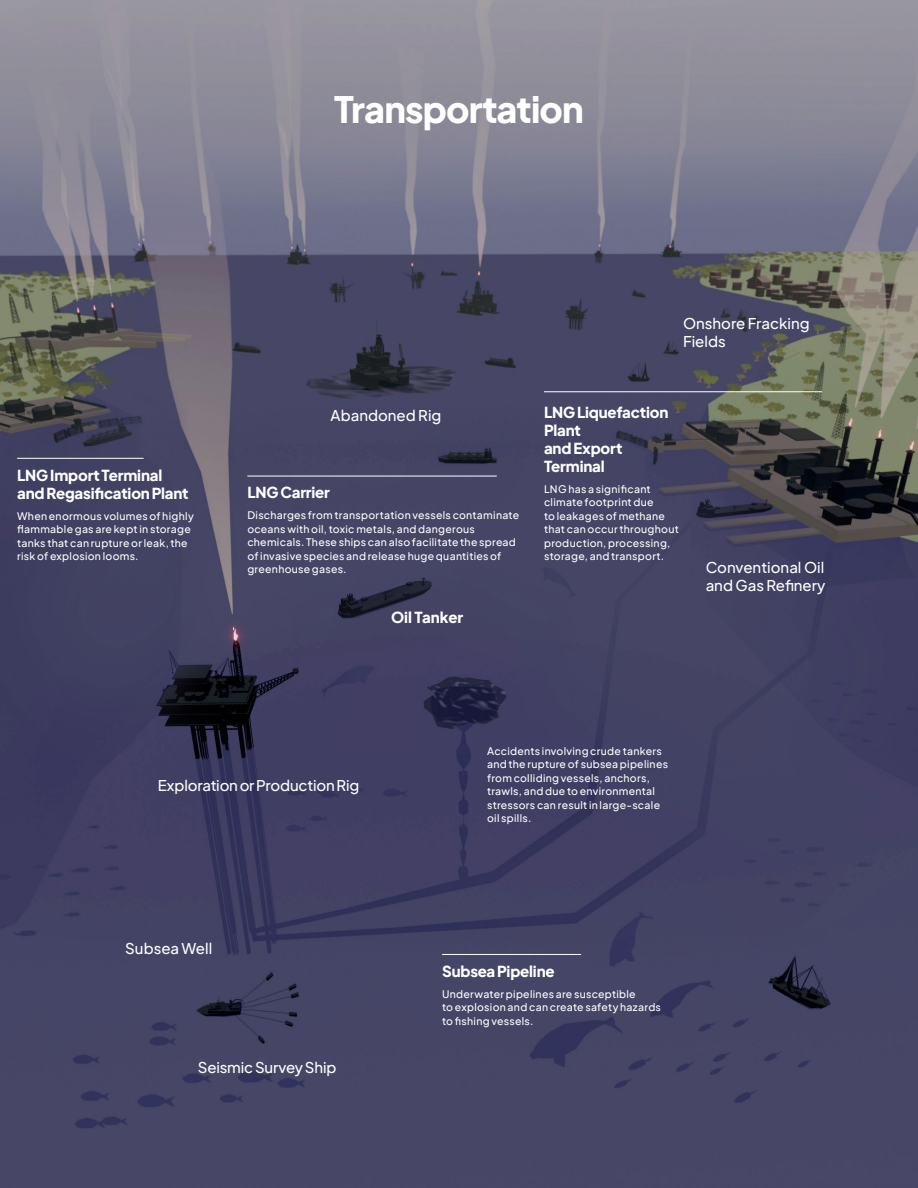
<style>
.page{position:relative;width:918px;height:1188px;background:#fff}
.page>*{position:absolute;margin:0;border:0;box-sizing:border-box;transform-origin:0 0}
.t1{font:800 36px "Plus Jakarta Sans";letter-spacing:-.025em;color:#fff}
.t2{font:500 15px/18px "Plus Jakarta Sans";color:#fff}
.t3{font:800 15px/18px "Plus Jakarta Sans";letter-spacing:-.01em;color:#fff}
.t4{font:500 10.5px/13.5px "Plus Jakarta Sans";letter-spacing:.025em;color:#fff}
</style>
<div class="page">
<img style="left:0;top:0;width:918px;height:1188px">
<hr style="left:17px;top:458px;width:127px;height:1px;background:#fff">
<hr style="left:544px;top:391px;width:278px;height:1px;background:#fff">
<hr style="left:247px;top:476px;width:250px;height:1px;background:#fff">
<hr style="left:442px;top:954px;width:139px;height:1px;background:#fff">
<h1 class="t1" style="left:334px;top:76px;width:251px">Transportation</h1>
<h2 class="t3" style="left:17px;top:465px;width:173px">LNG Import Terminal and Regasification Plant</h2>
<p class="t4" style="left:17px;top:508px;width:178px">When enormous volumes of highly flammable gas are kept in storage tanks that can rupture or leak, the risk of explosion looms.</p>
<h2 class="t2" style="left:331px;top:405px;width:112px">Abandoned Rig</h2>
<h2 class="t3" style="left:247px;top:482px;width:84px">LNG Carrier</h2>
<p class="t4" style="left:247px;top:507px;width:273px">Discharges from transportation vessels contaminate oceans with oil, toxic metals, and dangerous chemicals. These ships can also facilitate the spread of invasive species and release huge quantities of greenhouse gases.</p>
<h2 class="t3" style="left:391px;top:607px;width:74px">Oil Tanker</h2>
<h2 class="t2" style="left:683px;top:312px;width:128px">Onshore Fracking<br>Fields</h2>
<h2 class="t3" style="left:544px;top:402px;width:126px">LNG Liquefaction<br>Plant<br>and Export<br>Terminal</h2>
<p class="t4" style="left:544px;top:481px;width:136px">LNG has a significant climate footprint due<br>to leakages of methane that can occur throughout production, processing, storage, and transport.</p>
<h2 class="t2" style="left:706px;top:556px;width:121px">Conventional Oil and Gas Refinery</h2>
<h2 class="t2" style="left:158px;top:775px;width:203px">Exploration or Production Rig</h2>
<h2 class="t2" style="left:125px;top:938px;width:88px">Subsea Well</h2>
<h2 class="t2" style="left:198px;top:1056px;width:140px">Seismic Survey Ship</h2>
<p class="t4" style="left:487px;top:743px;width:183px">Accidents involving crude tankers and the rupture of subsea pipelines from colliding vessels, anchors, trawls, and due to environmental stressors can result in large-scale oil spills.</p>
<h2 class="t3" style="left:442px;top:961px;width:114px">Subsea Pipeline</h2>
<p class="t4" style="left:442px;top:986px;width:220px">Underwater pipelines are susceptible<br>to explosion and can create safety hazards to fishing vessels.</p>
</div>
